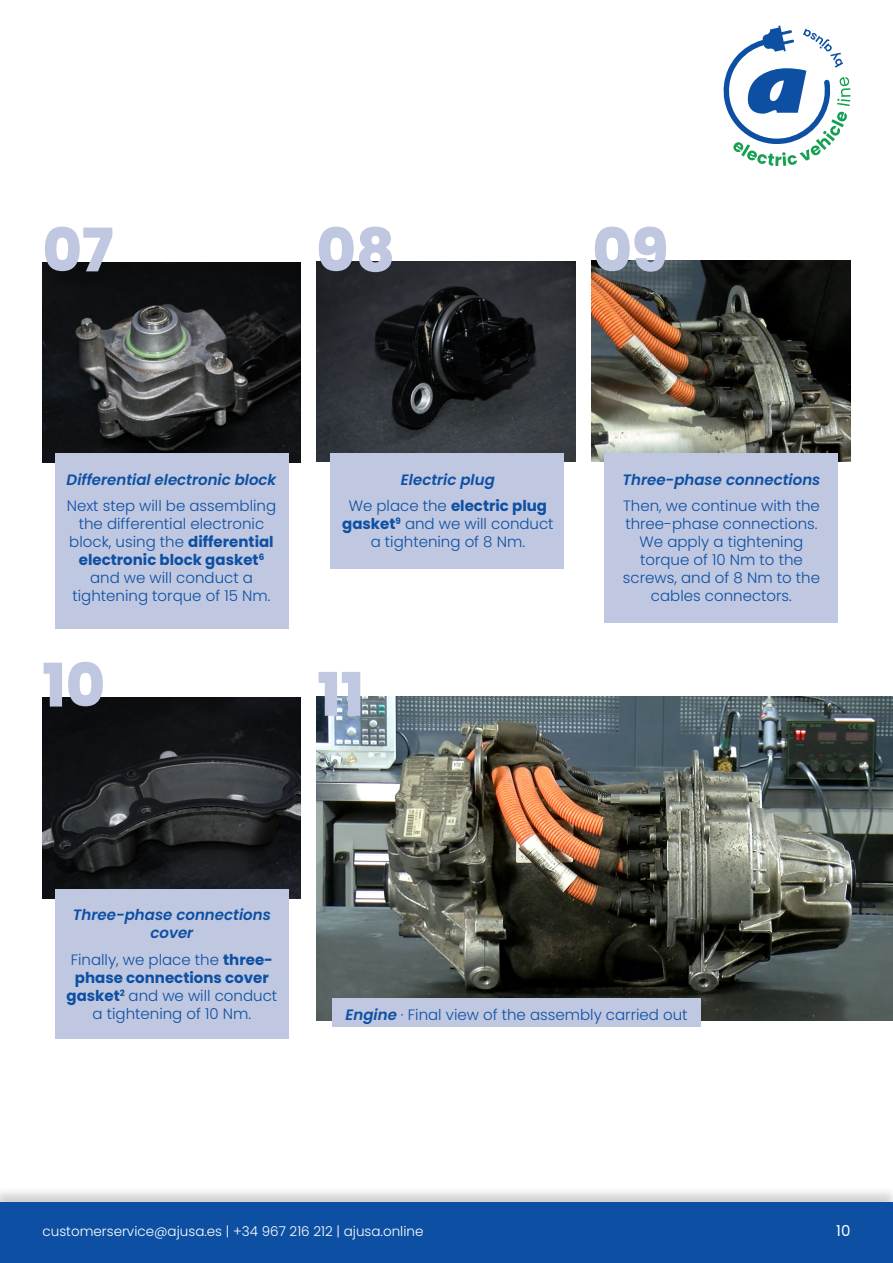
<style>
.page{position:relative;width:893px;height:1263px;background:#fff}
.page>*{position:absolute;margin:0;border:0;box-sizing:border-box;transform-origin:0 0}
.t1{font:800 60px "Poppins";color:#c0c7e0}
.t2{font:300 15px/18px "Poppins";color:#0d50a3;text-align:center}
.t3{font:italic 600 15px/18px "Poppins";color:#0d50a3;text-align:center}
.t4{font:15px "Poppins";color:#fff}
.t5{font:300 13.5px "Poppins";color:#fff}
.s1{font-weight:700}
.s2{font-weight:600;font-style:italic}
</style>
<div class="page">
<div style="left:0;top:1186px;width:893px;height:77px;background:#231f20;opacity:.2"></div>
<div style="left:0;top:1203px;width:893px;height:60px;background:#0d50a3"></div>
<svg style="left:723px;top:26px;width:127px;height:140px"></svg>
<img style="left:317px;top:696px;width:575px;height:324px">
<img style="left:43px;top:698px;width:258px;height:200px">
<img style="left:592px;top:261px;width:258px;height:200px">
<img style="left:316px;top:261px;width:259px;height:200px">
<img style="left:43px;top:263px;width:257px;height:199px">
<div style="left:55px;top:454px;width:233px;height:175px;background:#c0c7e0"></div>
<div style="left:55px;top:889px;width:233px;height:149px;background:#c0c7e0"></div>
<div style="left:330px;top:454px;width:233px;height:115px;background:#c0c7e0"></div>
<div style="left:604px;top:454px;width:234px;height:169px;background:#c0c7e0"></div>
<div style="left:333px;top:999px;width:368px;height:28px;background:#c0c7e0"></div>
<p class="t1" style="left:43px;top:216px;width:72px">07</p>
<p class="t1" style="left:316px;top:216px;width:80px">08</p>
<p class="t1" style="left:592px;top:216px;width:77px">09</p>
<p class="t3" style="left:67px;top:471px;width:211px">Differential electronic block</p>
<p class="t2" style="left:67px;top:497px;width:211px">Next step will be assembling the differential electronic block, using the <span class="s1">differential electronic block gasket</span><sup>6 </sup>and we will conduct a tightening torque of 15 Nm.</p>
<p class="t1" style="left:43px;top:651px;width:64px">10</p>
<p class="t3" style="left:401px;top:471px;width:95px">Electric plug</p>
<p class="t2" style="left:342px;top:497px;width:213px">We place the <span class="s1">electric plug gasket</span><sup>9</sup> and we will conduct a tightening of 8 Nm.</p>
<p class="t1" style="left:317px;top:660px;width:48px">11</p>
<p class="t3" style="left:622px;top:471px;width:199px">Three-phase connections</p>
<p class="t2" style="left:623px;top:497px;width:199px">Then, we continue with the three-phase connections.<br>We apply a tightening torque of 10 Nm to the screws, and of 8 Nm to the cables connectors.</p>
<p class="t3" style="left:73px;top:906px;width:199px">Three-phase connections cover</p>
<p class="t2" style="left:67px;top:950px;width:212px">Finally, we place the <span class="s1">three&shy;phase connections cover gasket</span><sup>2</sup> and we will conduct a tightening of 10 Nm.</p>
<p class="t2" style="left:346px;top:1005px;width:344px"><span class="s2">Engine</span> · Final view of the assembly carried out</p>
<p class="t5" style="left:43px;top:1223px;width:382px">customerservice@ajusa.es | +34 967 216 212 | ajusa.online</p>
<p class="t4" style="left:836px;top:1222px;width:16px">10</p>
</div>
